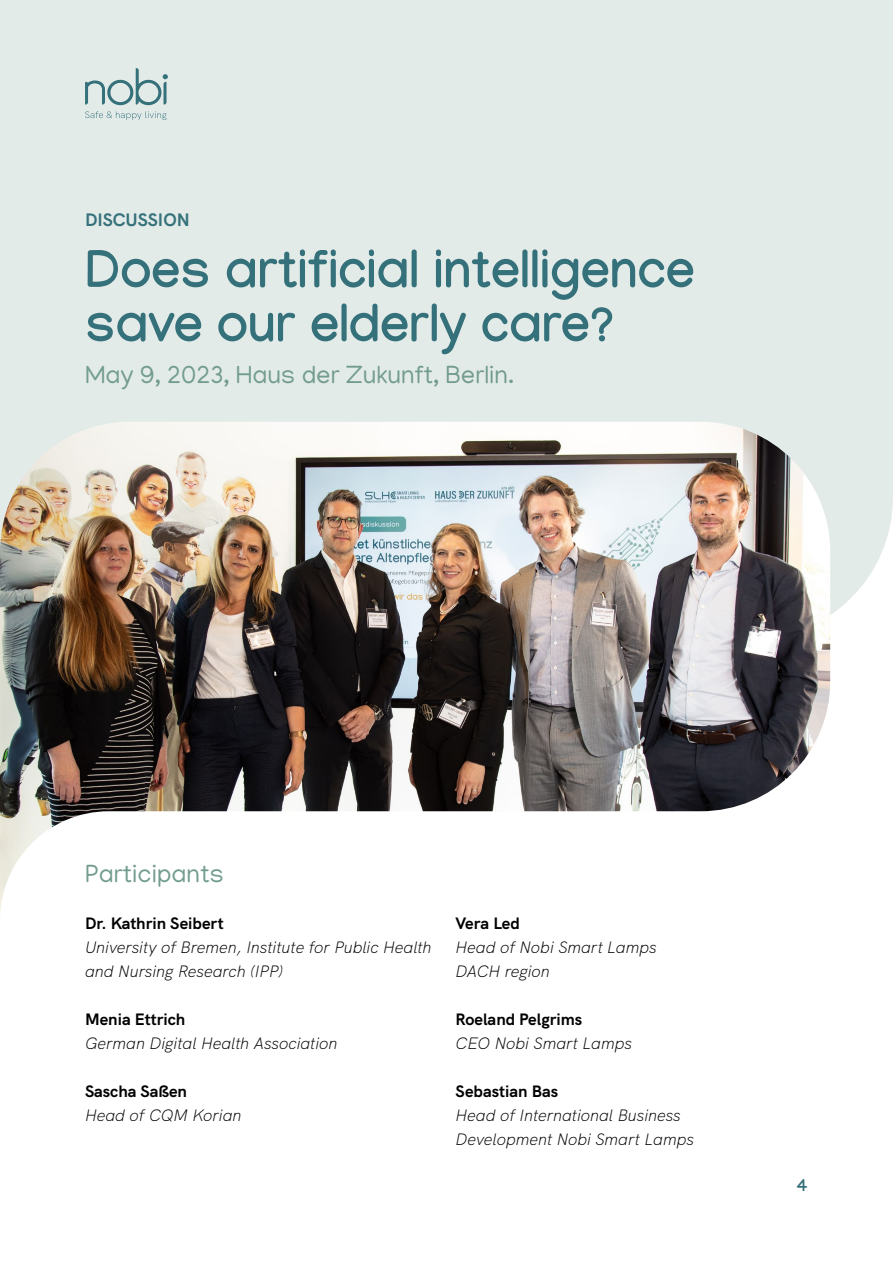
<style>
.page{position:relative;width:893px;height:1263px;background:#fff}
.page>*{position:absolute;margin:0;border:0;box-sizing:border-box;transform-origin:0 0}
.t1{font:700 52.5px/54px "Manjari";color:#35717a}
.t2{font:25.5px "Manjari";color:#729c8e}
.t3{font:700 18px "HK Grotesk";color:#35717a}
.t4{font:700 18px "Manjari";color:#35717a}
.t5{font:italic 300 16.5px/24px "HK Grotesk";color:#000}
.t6{font:700 16.5px "HK Grotesk";color:#000}
</style>
<div class="page">
<div style="left:0;top:0;width:893px;height:615px;background:#e3ebe9"></div>
<svg style="left:85px;top:68px;width:83px;height:37px;background:#b7cccd"></svg>
<svg style="left:85px;top:111px;width:82px;height:9px"></svg>
<img style="left:0;top:422px;width:830px;height:490px">
<p class="t3" style="left:85px;top:205px;width:106px">DISCUSSION</p>
<h1 class="t1" style="left:85px;top:242px;width:611px">Does artificial intelligence save our elderly care?</h1>
<h2 class="t2" style="left:85px;top:360px;width:431px">May 9, 2023, Haus der Zukunft, Berlin.</h2>
<h2 class="t2" style="left:85px;top:858px;width:141px">Participants</h2>
<p class="t6" style="left:85px;top:910px;width:140px">Dr. Kathrin Seibert</p>
<p class="t5" style="left:85px;top:934px;width:348px">University of Bremen, Institute for Public Health and Nursing Research (IPP)</p>
<p class="t6" style="left:85px;top:1006px;width:102px">Menia Ettrich</p>
<p class="t5" style="left:85px;top:1030px;width:254px">German Digital Health Association</p>
<p class="t6" style="left:85px;top:1078px;width:104px">Sascha Saßen</p>
<p class="t5" style="left:85px;top:1102px;width:158px">Head of CQM Korian</p>
<p class="t6" style="left:455px;top:910px;width:66px">Vera Led</p>
<p class="t5" style="left:455px;top:934px;width:203px">Head of Nobi Smart Lamps<br>DACH region</p>
<p class="t6" style="left:455px;top:1007px;width:128px">Roeland Pelgrims</p>
<p class="t5" style="left:455px;top:1030px;width:178px">CEO Nobi Smart Lamps</p>
<p class="t6" style="left:455px;top:1079px;width:104px">Sebastian Bas</p>
<p class="t5" style="left:455px;top:1102px;width:240px">Head of International Business<br>Development Nobi Smart Lamps</p>
<p class="t4" style="left:796px;top:1174px;width:13px">4</p>
</div>
